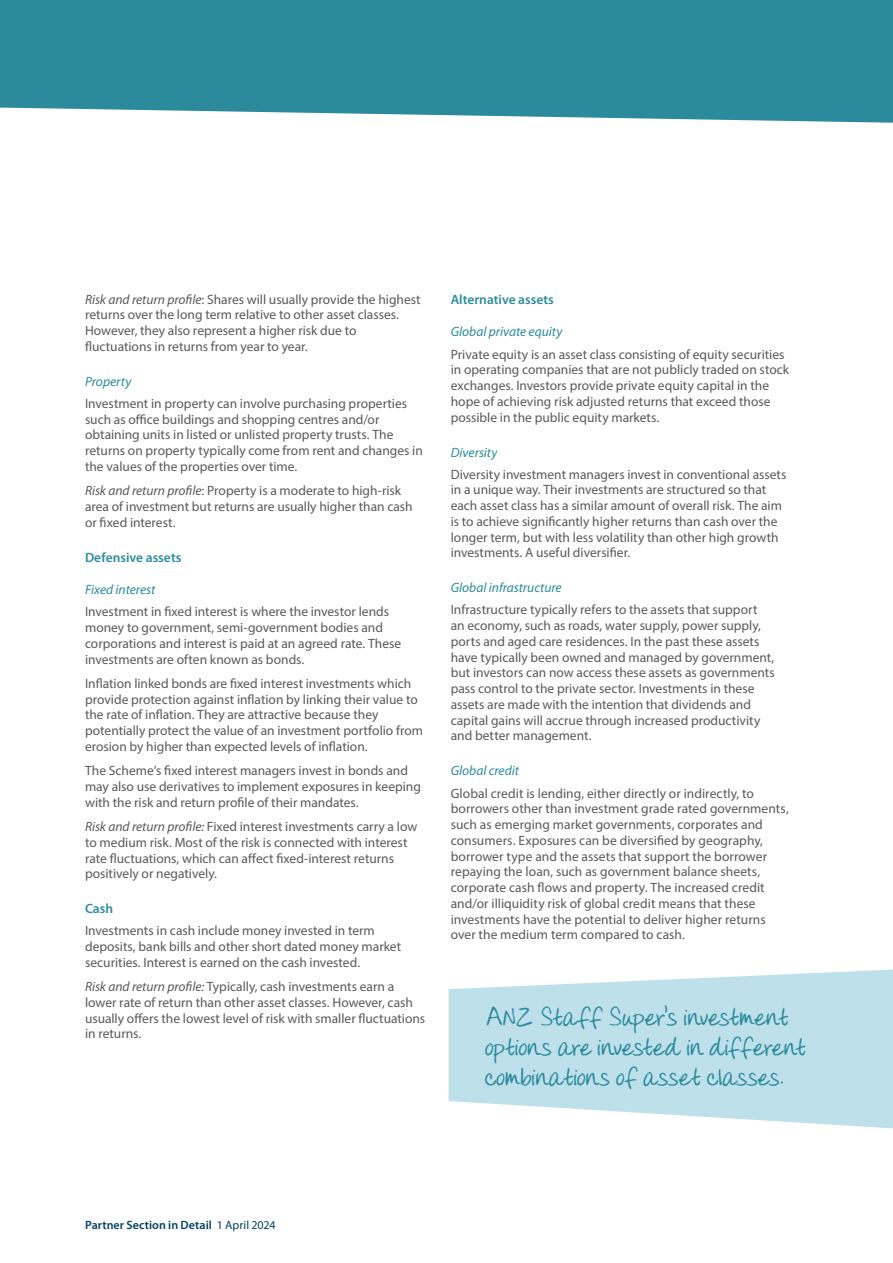
<style>
.page{position:relative;width:893px;height:1263px;background:#fff}
.page>*{position:absolute;margin:0;border:0;box-sizing:border-box;transform-origin:0 0}
.t1{font:27px/30px "ANZ Script";letter-spacing:-.01em;color:#2b8b9c}
.t2{font:13.5px/15.8px "Myriad Pro";color:#58595b}
.t3{font:italic 13.5px "Myriad Pro";color:#2b8b9c}
.t4{font:600 13.5px "Myriad Pro";color:#2b8b9c}
.t5{font:600 12px "Myriad Pro";letter-spacing:.005em;color:#004062}
.s1{font-style:italic}
.s2{font-weight:400;color:#004261}
</style>
<div class="page">
<div style="left:0;top:0;width:893px;height:123px;background:#2b8b9c"></div>
<svg style="left:449px;top:969px;width:444px;height:159px;background:#c7e4ed"></svg>
<p class="t2" style="left:85px;top:291px;width:337px"><span class="s1">Risk and return profile</span>: Shares will usually provide the highest returns over the long term relative to other asset classes.<br>However, they also represent a higher risk due to fluctuations in returns from year to year.</p>
<p class="t3" style="left:85px;top:373px;width:48px">Property</p>
<p class="t2" style="left:85px;top:395px;width:339px">Investment in property can involve purchasing properties such as office buildings and shopping centres and/or obtaining units in listed or unlisted property trusts. The returns on property typically come from rent and changes in the values of the properties over time.</p>
<p class="t2" style="left:85px;top:482px;width:329px"><span class="s1">Risk and return profile</span>: Property is a moderate to high-risk area of investment but returns are usually higher than cash or fixed interest.</p>
<p class="t4" style="left:85px;top:548px;width:98px">Defensive assets</p>
<p class="t3" style="left:85px;top:581px;width:72px">Fixed interest</p>
<p class="t2" style="left:85px;top:604px;width:318px">Investment in fixed interest is where the investor lends money to government, semi-government bodies and corporations and interest is paid at an agreed rate. These investments are often known as bonds.</p>
<p class="t2" style="left:85px;top:675px;width:340px">Inflation linked bonds are fixed interest investments which provide protection against inflation by linking their value to the rate of inflation. They are attractive because they potentially protect the value of an investment portfolio from erosion by higher than expected levels of inflation.</p>
<p class="t2" style="left:85px;top:763px;width:337px">The Scheme’s fixed interest managers invest in bonds and may also use derivatives to implement exposures in keeping with the risk and return profile of their mandates.</p>
<p class="t2" style="left:85px;top:818px;width:334px"><span class="s1">Risk and return profile:</span> Fixed interest investments carry a low to medium risk. Most of the risk is connected with interest rate fluctuations, which can affect fixed-interest returns positively or negatively.</p>
<p class="t4" style="left:85px;top:900px;width:30px">Cash</p>
<p class="t2" style="left:85px;top:923px;width:318px">Investments in cash include money invested in term deposits, bank bills and other short dated money market securities. Interest is earned on the cash invested.</p>
<p class="t2" style="left:85px;top:978px;width:342px"><span class="s1">Risk and return profile:</span> Typically, cash investments earn a lower rate of return than other asset classes. However, cash usually offers the lowest level of risk with smaller fluctuations in returns.</p>
<p class="t4" style="left:451px;top:291px;width:105px">Alternative assets</p>
<p class="t3" style="left:451px;top:324px;width:113px">Global private equity</p>
<p class="t2" style="left:451px;top:346px;width:340px">Private equity is an asset class consisting of equity securities in operating companies that are not publicly traded on stock exchanges. Investors provide private equity capital in the hope of achieving risk adjusted returns that exceed those possible in the public equity markets.</p>
<p class="t3" style="left:451px;top:444px;width:48px">Diversity</p>
<p class="t2" style="left:451px;top:466px;width:337px">Diversity investment managers invest in conventional assets in a unique way. Their investments are structured so that each asset class has a similar amount of overall risk. The aim is to achieve significantly higher returns than cash over the longer term, but with less volatility than other high growth investments. A useful diversifier.</p>
<p class="t3" style="left:451px;top:579px;width:112px">Global infrastructure</p>
<p class="t2" style="left:451px;top:602px;width:326px">Infrastructure typically refers to the assets that support<br>an economy, such as roads, water supply, power supply, ports and aged care residences. In the past these assets have typically been owned and managed by government, but investors can now access these assets as governments pass control to the private sector. Investments in these assets are made with the intention that dividends and capital gains will accrue through increased productivity and better management.</p>
<p class="t3" style="left:451px;top:762px;width:70px">Global credit</p>
<p class="t2" style="left:451px;top:785px;width:340px">Global credit is lending, either directly or indirectly, to borrowers other than investment grade rated governments, such as emerging market governments, corporates and consumers. Exposures can be diversified by geography, borrower type and the assets that support the borrower repaying the loan, such as government balance sheets, corporate cash flows and property. The increased credit and/or illiquidity risk of global credit means that these investments have the potential to deliver higher returns over the medium term compared to cash.</p>
<h1 class="t1" style="left:485px;top:1002px;width:322px">ANZ Staff Super’s investment options are invested in different combinations of asset classes.</h1>
<p class="t5" style="left:85px;top:1218px;width:192px">Partner Section in Detail <span class="s2">1 April 2024</span></p>
</div>
